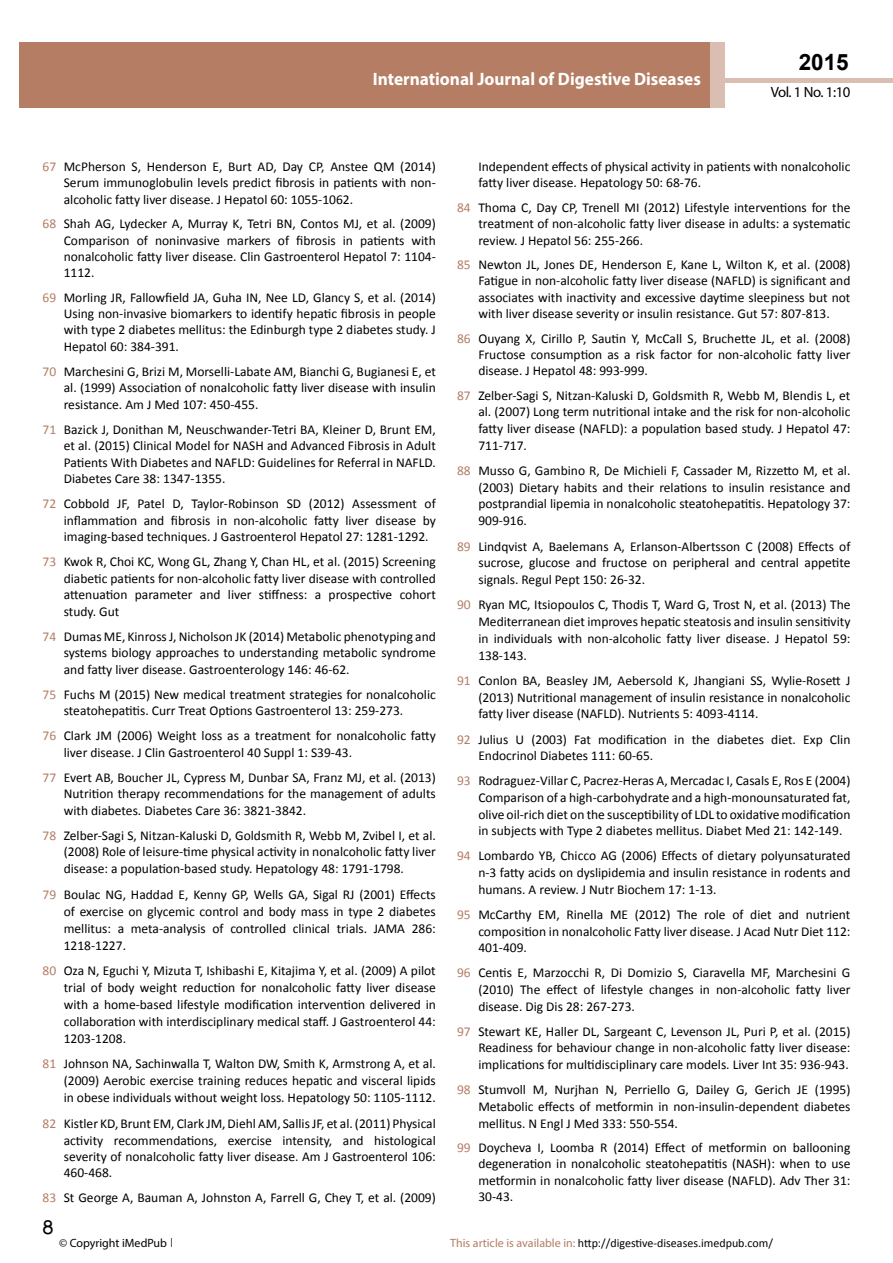
<style>
.page{position:relative;width:893px;height:1263px;background:#fff}
.page>*{position:absolute;margin:0;border:0;box-sizing:border-box;transform-origin:0 0}
.t1{font:25.5px "Tunga";color:#000}
.t2{font:700 22.5px "Arial";color:#000}
.t3{font:700 18px "Myriad Pro";color:#fff;scale:.96 1}
.t4{font:14.85px "Myriad Pro";letter-spacing:-.03em;color:#000}
.t5{font:13.5px/16.5px "Calibri";color:#000;text-align:justify}
.t6{font:12px "Calibri";color:#000}
.t7{font:12px "Myriad Pro";color:#000}
.s1{color:#b47d64}
.s2{font-family:"Tunga"}
.s3{font-family:"Myriad Pro";color:#b47d64}
</style>
<div class="page">
<hr style="left:725px;top:78px;width:168px;height:4px;background:#d9beb1">
<div style="left:19px;top:42px;width:690px;height:66px;background:#b47d64"></div>
<div style="left:709px;top:42px;width:16px;height:66px;background:#d9beb1"></div>
<h3 class="t3" style="left:373px;top:67px;width:343px">International Journal of Digestive Diseases</h3>
<h3 class="t3" style="left:585px;top:74px;width:128px">ISSN 1698-9465</h3>
<h2 class="t2" style="left:799px;top:47px;width:52px">2015</h2>
<p class="t4" style="left:771px;top:83px;width:81px">Vol. 1 No. 1:10</p>
<p class="t5" style="left:64px;top:159px;width:374px;text-indent:-21px"><span class="s1">67</span> McPherson S, Henderson E, Burt AD, Day CP, Anstee QM (2014)<br>Serum immunoglobulin levels predict fibrosis in patients with non&shy;alcoholic fatty liver disease. J Hepatol 60: 1055-1062.</p>
<p class="t5" style="left:64px;top:216px;width:374px;text-indent:-21px"><span class="s1">68</span> Shah AG, Lydecker A, Murray K, Tetri BN, Contos MJ, et al. (2009)<br>Comparison of noninvasive markers of fibrosis in patients with nonalcoholic fatty liver disease. Clin Gastroenterol Hepatol 7: 1104- 1112.</p>
<p class="t5" style="left:64px;top:289px;width:374px;text-indent:-21px"><span class="s1">69</span> Morling JR, Fallowfield JA, Guha IN, Nee LD, Glancy S, et al. (2014)<br>Using non-invasive biomarkers to identify hepatic fibrosis in people with type 2 diabetes mellitus: the Edinburgh type 2 diabetes study. J Hepatol 60: 384-391.</p>
<p class="t5" style="left:64px;top:363px;width:374px;text-indent:-21px"><span class="s1">70</span> Marchesini G, Brizi M, Morselli-Labate AM, Bianchi G, Bugianesi E, et al. (1999) Association of nonalcoholic fatty liver disease with insulin resistance. Am J Med 107: 450-455.</p>
<p class="t5" style="left:64px;top:421px;width:374px;text-indent:-21px"><span class="s1">71</span> Bazick J, Donithan M, Neuschwander-Tetri BA, Kleiner D, Brunt EM, et al. (2015) Clinical Model for NASH and Advanced Fibrosis in Adult Patients With Diabetes and NAFLD: Guidelines for Referral in NAFLD.<br>Diabetes Care 38: 1347-1355.</p>
<p class="t5" style="left:64px;top:496px;width:374px;text-indent:-21px"><span class="s1">72</span> Cobbold JF, Patel D, Taylor-Robinson SD (2012) Assessment of inflammation and fibrosis in non-alcoholic fatty liver disease by imaging-based techniques. J Gastroenterol Hepatol 27: 1281-1292.</p>
<p class="t5" style="left:64px;top:554px;width:374px;text-indent:-21px"><span class="s1">73</span> Kwok R, Choi KC, Wong GL, Zhang Y, Chan HL, et al. (2015) Screening diabetic patients for non-alcoholic fatty liver disease with controlled attenuation parameter and liver stiffness: a prospective cohort study. Gut</p>
<p class="t5" style="left:64px;top:628px;width:374px;text-indent:-21px"><span class="s1">74</span> Dumas ME, Kinross J, Nicholson JK (2014) Metabolic phenotyping and systems biology approaches to understanding metabolic syndrome and fatty liver disease. Gastroenterology 146: 46-62.</p>
<p class="t5" style="left:64px;top:686px;width:374px;text-indent:-21px"><span class="s1">75</span> Fuchs M (2015) New medical treatment strategies for nonalcoholic steatohepatitis. Curr Treat Options Gastroenterol 13: 259-273.</p>
<p class="t5" style="left:64px;top:728px;width:374px;text-indent:-21px"><span class="s1">76</span> Clark JM (2006) Weight loss as a treatment for nonalcoholic fatty liver disease. J Clin Gastroenterol 40 Suppl 1: S39-43.</p>
<p class="t5" style="left:64px;top:769px;width:374px;text-indent:-21px"><span class="s1">77</span> Evert AB, Boucher JL, Cypress M, Dunbar SA, Franz MJ, et al. (2013)<br>Nutrition therapy recommendations for the management of adults with diabetes. Diabetes Care 36: 3821-3842.</p>
<p class="t5" style="left:64px;top:827px;width:374px;text-indent:-21px"><span class="s1">78</span> Zelber-Sagi S, Nitzan-Kaluski D, Goldsmith R, Webb M, Zvibel I, et al. (2008) Role of leisure-time physical activity in nonalcoholic fatty liver disease: a population-based study. Hepatology 48: 1791-1798.</p>
<p class="t5" style="left:64px;top:886px;width:374px;line-height:17px;text-indent:-21px"><span class="s1">79</span> Boulac NG, Haddad E, Kenny GP, Wells GA, Sigal RJ (2001) Effects of exercise on glycemic control and body mass in type 2 diabetes mellitus: a meta-analysis of controlled clinical trials. JAMA 286:<br>1218-1227.</p>
<p class="t5" style="left:64px;top:962px;width:374px;line-height:17px;text-indent:-21px"><span class="s1">80</span> Oza N, Eguchi Y, Mizuta T, Ishibashi E, Kitajima Y, et al. (2009) A pilot trial of body weight reduction for nonalcoholic fatty liver disease with a home-based lifestyle modification intervention delivered in collaboration with interdisciplinary medical staff. J Gastroenterol 44:<br>1203-1208.</p>
<p class="t5" style="left:64px;top:1055px;width:374px;line-height:17px;text-indent:-21px"><span class="s1">81</span> Johnson NA, Sachinwalla T, Walton DW, Smith K, Armstrong A, et al. (2009) Aerobic exercise training reduces hepatic and visceral lipids in obese individuals without weight loss. Hepatology 50: 1105-1112.</p>
<p class="t5" style="left:64px;top:1115px;width:374px;text-indent:-21px"><span class="s1">82</span> Kistler KD, Brunt EM, Clark JM, Diehl AM, Sallis JF, et al. (2011) Physical activity recommendations, exercise intensity, and histological severity of nonalcoholic fatty liver disease. Am J Gastroenterol 106:<br>460-468.</p>
<p class="t5" style="left:43px;top:1189px;width:395px"><span class="s1">83</span> St George A, Bauman A, Johnston A, Farrell G, Chey T, et al. (2009)</p>
<h1 class="t1" style="left:42px;top:1210px;width:13px">8</h1>
<p class="t5" style="left:478px;top:159px;width:374px">Independent effects of physical activity in patients with nonalcoholic fatty liver disease. Hepatology 50: 68-76.</p>
<p class="t5" style="left:478px;top:200px;width:374px;text-indent:-21px"><span class="s1">84</span> Thoma C, Day CP, Trenell MI (2012) Lifestyle interventions for the treatment of non-alcoholic fatty liver disease in adults: a systematic review. J Hepatol 56: 255-266.</p>
<p class="t5" style="left:478px;top:257px;width:374px;text-indent:-21px"><span class="s1">85</span> Newton JL, Jones DE, Henderson E, Kane L, Wilton K, et al. (2008)<br>Fatigue in non-alcoholic fatty liver disease (NAFLD) is significant and associates with inactivity and excessive daytime sleepiness but not with liver disease severity or insulin resistance. Gut 57: 807-813.</p>
<p class="t5" style="left:478px;top:330px;width:374px;text-indent:-21px"><span class="s1">86</span> Ouyang X, Cirillo P, Sautin Y, McCall S, Bruchette JL, et al. (2008)<br>Fructose consumption as a risk factor for non-alcoholic fatty liver disease. J Hepatol 48: 993-999.</p>
<p class="t5" style="left:478px;top:387px;width:374px;text-indent:-21px"><span class="s1">87</span> Zelber-Sagi S, Nitzan-Kaluski D, Goldsmith R, Webb M, Blendis L, et al. (2007) Long term nutritional intake and the risk for non-alcoholic fatty liver disease (NAFLD): a population based study. J Hepatol 47:<br>711-717.</p>
<p class="t5" style="left:478px;top:462px;width:374px;text-indent:-21px"><span class="s1">88</span> Musso G, Gambino R, De Michieli F, Cassader M, Rizzetto M, et al. (2003) Dietary habits and their relations to insulin resistance and postprandial lipemia in nonalcoholic steatohepatitis. Hepatology 37:<br>909-916.</p>
<p class="t5" style="left:478px;top:538px;width:374px;text-indent:-21px"><span class="s1">89</span> Lindqvist A, Baelemans A, Erlanson-Albertsson C (2008) Effects of sucrose, glucose and fructose on peripheral and central appetite signals. Regul Pept 150: 26-32.</p>
<p class="t5" style="left:478px;top:596px;width:374px;text-indent:-21px"><span class="s1">90</span> Ryan MC, Itsiopoulos C, Thodis T, Ward G, Trost N, et al. (2013) The Mediterranean diet improves hepatic steatosis and insulin sensitivity in individuals with non-alcoholic fatty liver disease. J Hepatol 59:<br>138-143.</p>
<p class="t5" style="left:478px;top:672px;width:374px;text-indent:-21px"><span class="s1">91</span> Conlon BA, Beasley JM, Aebersold K, Jhangiani SS, Wylie-Rosett J (2013) Nutritional management of insulin resistance in nonalcoholic fatty liver disease (NAFLD). Nutrients 5: 4093-4114.</p>
<p class="t5" style="left:478px;top:731px;width:374px;text-indent:-21px"><span class="s1">92</span> Julius U (2003) Fat modification in the diabetes diet. Exp Clin<br>Endocrinol Diabetes 111: 60-65.</p>
<p class="t5" style="left:478px;top:772px;width:374px;text-indent:-21px"><span class="s1">93</span> Rodraguez-Villar C, Pacrez-Heras A, Mercadac I, Casals E, Ros E (2004)<br>Comparison of a high-carbohydrate and a high-monounsaturated fat, olive oil-rich diet on the susceptibility of LDL to oxidative modification in subjects with Type 2 diabetes mellitus. Diabet Med 21: 142-149.</p>
<p class="t5" style="left:478px;top:848px;width:374px;text-indent:-21px"><span class="s1">94</span> Lombardo YB, Chicco AG (2006) Effects of dietary polyunsaturated n-3 fatty acids on dyslipidemia and insulin resistance in rodents and humans. A review. J Nutr Biochem 17: 1-13.</p>
<p class="t5" style="left:478px;top:906px;width:374px;text-indent:-21px"><span class="s1">95</span> McCarthy EM, Rinella ME (2012) The role of diet and nutrient composition in nonalcoholic Fatty liver disease. J Acad Nutr Diet 112:<br>401-409.</p>
<p class="t5" style="left:478px;top:964px;width:374px;text-indent:-21px"><span class="s1">96</span> Centis E, Marzocchi R, Di Domizio S, Ciaravella MF, Marchesini G (2010) The effect of lifestyle changes in non-alcoholic fatty liver disease. Dig Dis 28: 267-273.</p>
<p class="t5" style="left:478px;top:1023px;width:374px;text-indent:-21px"><span class="s1">97</span> Stewart KE, Haller DL, Sargeant C, Levenson JL, Puri P, et al. (2015)<br>Readiness for behaviour change in non-alcoholic fatty liver disease: implications for multidisciplinary care models. Liver Int 35: 936-943.</p>
<p class="t5" style="left:478px;top:1081px;width:374px;text-indent:-21px"><span class="s1">98</span> Stumvoll M, Nurjhan N, Perriello G, Dailey G, Gerich JE (1995)<br>Metabolic effects of metformin in non-insulin-dependent diabetes mellitus. N Engl J Med 333: 550-554.</p>
<p class="t5" style="left:478px;top:1140px;width:374px;text-indent:-21px"><span class="s1">99</span> Doycheva I, Loomba R (2014) Effect of metformin on ballooning degeneration in nonalcoholic steatohepatitis (NASH): when to use metformin in nonalcoholic fatty liver disease (NAFLD). Adv Ther 31:<br>30-43.</p>
<p class="t7" style="left:59px;top:1235px;width:115px">© Copyright iMedPub <span class="s2">|</span></p>
<p class="t6" style="left:450px;top:1235px;width:324px"><span class="s3">This article is available in:</span> http://digestive-diseases.imedpub.com/</p>
</div>
